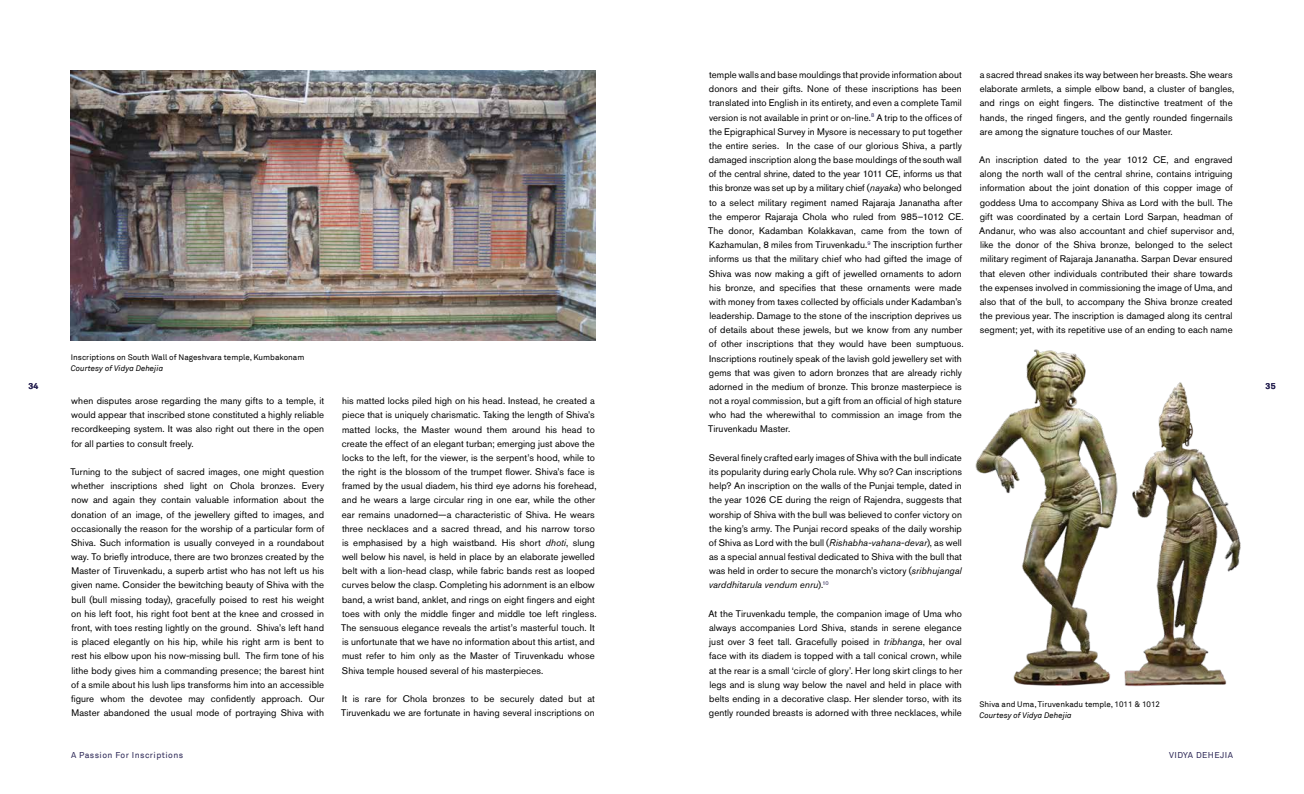
<style>
.page{position:relative;width:1304px;height:794px;background:#fff}
.page>*{position:absolute;margin:0;border:0;box-sizing:border-box;transform-origin:0 0}
.t1{font:9.5px/14.2px "Akzidenz Grotesk Pro";letter-spacing:.01em;color:#000}
.t2{font:8.5px "Akkurat";letter-spacing:.05em;color:#2a2554}
.t3{font:700 8.5px "Akkurat";color:#2a2554}
.t4{font:8px "Akkurat";color:#000}
.t5{font:italic 8px "Akkurat";color:#000}
.s1{font-style:italic}
</style>
<div class="page">
<img style="left:71px;top:71px;width:524px;height:269px">
<img style="left:975px;top:349px;width:143px;height:337px">
<img style="left:1124px;top:382px;width:117px;height:305px">
<p class="t1" style="left:980px;top:68px;width:256px">a sacred thread snakes its way between her breasts. She wears elaborate armlets, a simple elbow band, a cluster of bangles, and rings on eight fingers. The distinctive treatment of the hands, the ringed fingers, and the gently rounded fingernails are among the signature touches of our Master.</p>
<p class="t1" style="left:979px;top:153px;width:257px">An inscription dated to the year 1012 CE, and engraved along the north wall of the central shrine, contains intriguing information about the joint donation of this copper image of goddess Uma to accompany Shiva as Lord with the bull. The gift was coordinated by a certain Lord Sarpan, headman of Andanur, who was also accountant and chief supervisor and, like the donor of the Shiva bronze, belonged to the select military regiment of Rajaraja Jananatha. Sarpan Devar ensured that eleven other individuals contributed their share towards the expenses involved in commissioning the image of Uma, and also that of the bull, to accompany the Shiva bronze created the previous year. The inscription is damaged along its central segment; yet, with its repetitive use of an ending to each name</p>
<p class="t1" style="left:708px;top:68px;width:257px">temple walls and base mouldings that provide information about donors and their gifts. None of these inscriptions has been translated into English in its entirety, and even a complete Tamil version is not available in print or on-line.<sup>8</sup> A trip to the offices of the Epigraphical Survey in Mysore is necessary to put together the entire series. In the case of our glorious Shiva, a partly damaged inscription along the base mouldings of the south wall of the central shrine, dated to the year 1011 CE, informs us that this bronze was set up by a military chief (<span class="s1">nayaka</span>) who belonged to a select military regiment named Rajaraja Jananatha after the emperor Rajaraja Chola who ruled from 985–1012 CE.<br>The donor, Kadamban Kolakkavan, came from the town of Kazhamulan, 8 miles from Tiruvenkadu.<sup>9</sup> The inscription further informs us that the military chief who had gifted the image of Shiva was now making a gift of jewelled ornaments to adorn his bronze, and specifies that these ornaments were made with money from taxes collected by officials under Kadamban’s leadership. Damage to the stone of the inscription deprives us of details about these jewels, but we know from any number of other inscriptions that they would have been sumptuous.<br>Inscriptions routinely speak of the lavish gold jewellery set with gems that was given to adorn bronzes that are already richly adorned in the medium of bronze. This bronze masterpiece is not a royal commission, but a gift from an official of high stature who had the wherewithal to commission an image from the Tiruvenkadu Master.</p>
<p class="t1" style="left:709px;top:450px;width:255px;text-align:justify">Several finely crafted early images of Shiva with the bull indicate its popularity during early Chola rule. Why so? Can inscriptions help? An inscription on the walls of the Punjai temple, dated in the year 1026 CE during the reign of Rajendra, suggests that worship of Shiva with the bull was believed to confer victory on the king’s army. The Punjai record speaks of the daily worship of Shiva as Lord with the bull (<span class="s1">Rishabha-vahana-devar</span>), as well as a special annual festival dedicated to Shiva with the bull that was held in order to secure the monarch’s victory (<span class="s1">sribhujangal varddhitarula vendum enru</span>).<sup>10</sup></p>
<p class="t1" style="left:708px;top:606px;width:255px;text-align:justify">At the Tiruvenkadu temple, the companion image of Uma who always accompanies Lord Shiva, stands in serene elegance just over 3 feet tall. Gracefully poised in <span class="s1">tribhanga</span>, her oval face with its diadem is topped with a tall conical crown, while at the rear is a small ‘circle of glory’. Her long skirt clings to her legs and is slung way below the navel and held in place with belts ending in a decorative clasp. Her slender torso, with its gently rounded breasts is adorned with three necklaces, while</p>
<p class="t4" style="left:71px;top:352px;width:235px">Inscriptions on South Wall of Nageshvara temple, Kumbakonam</p>
<p class="t5" style="left:71px;top:365px;width:94px">Courtesy of Vidya Dehejia</p>
<p class="t3" style="left:28px;top:381px;width:12px">34</p>
<p class="t3" style="left:1265px;top:381px;width:12px">35</p>
<p class="t1" style="left:71px;top:394px;width:254px;text-align:justify">when disputes arose regarding the many gifts to a temple, it would appear that inscribed stone constituted a highly reliable recordkeeping system. It was also right out there in the open for all parties to consult freely.</p>
<p class="t1" style="left:70px;top:464px;width:256px;text-align:justify">Turning to the subject of sacred images, one might question whether inscriptions shed light on Chola bronzes. Every now and again they contain valuable information about the donation of an image, of the jewellery gifted to images, and occasionally the reason for the worship of a particular form of Shiva. Such information is usually conveyed in a roundabout way. To briefly introduce, there are two bronzes created by the Master of Tiruvenkadu, a superb artist who has not left us his given name. Consider the bewitching beauty of Shiva with the bull (bull missing today), gracefully poised to rest his weight on his left foot, his right foot bent at the knee and crossed in front, with toes resting lightly on the ground. Shiva’s left hand is placed elegantly on his hip, while his right arm is bent to rest his elbow upon his now-missing bull. The firm tone of his lithe body gives him a commanding presence; the barest hint of a smile about his lush lips transforms him into an accessible figure whom the devotee may confidently approach. Our Master abandoned the usual mode of portraying Shiva with</p>
<p class="t1" style="left:341px;top:394px;width:257px">his matted locks piled high on his head. Instead, he created a piece that is uniquely charismatic. Taking the length of Shiva’s matted locks, the Master wound them around his head to create the effect of an elegant turban; emerging just above the locks to the left, for the viewer, is the serpent’s hood, while to the right is the blossom of the trumpet flower. Shiva’s face is framed by the usual diadem, his third eye adorns his forehead, and he wears a large circular ring in one ear, while the other ear remains unadorned—a characteristic of Shiva. He wears three necklaces and a sacred thread, and his narrow torso is emphasised by a high waistband. His short <span class="s1">dhoti</span>, slung well below his navel, is held in place by an elaborate jewelled belt with a lion-head clasp, while fabric bands rest as looped curves below the clasp. Completing his adornment is an elbow band, a wrist band, anklet, and rings on eight fingers and eight toes with only the middle finger and middle toe left ringless.<br>The sensuous elegance reveals the artist’s masterful touch. It is unfortunate that we have no information about this artist, and must refer to him only as the Master of Tiruvenkadu whose Shiva temple housed several of his masterpieces.</p>
<p class="t1" style="left:341px;top:691px;width:255px">It is rare for Chola bronzes to be securely dated but at<br>Tiruvenkadu we are fortunate in having several inscriptions on</p>
<p class="t4" style="left:979px;top:699px;width:182px">Shiva and Uma, Tiruvenkadu temple, 1011 &amp; 1012</p>
<p class="t5" style="left:979px;top:711px;width:94px">Courtesy of Vidya Dehejia</p>
<p class="t2" style="left:71px;top:749px;width:114px">A Passion For Inscriptions</p>
<p class="t2" style="left:1169px;top:749px;width:65px">VIDYA DEHEJIA</p>
</div>
